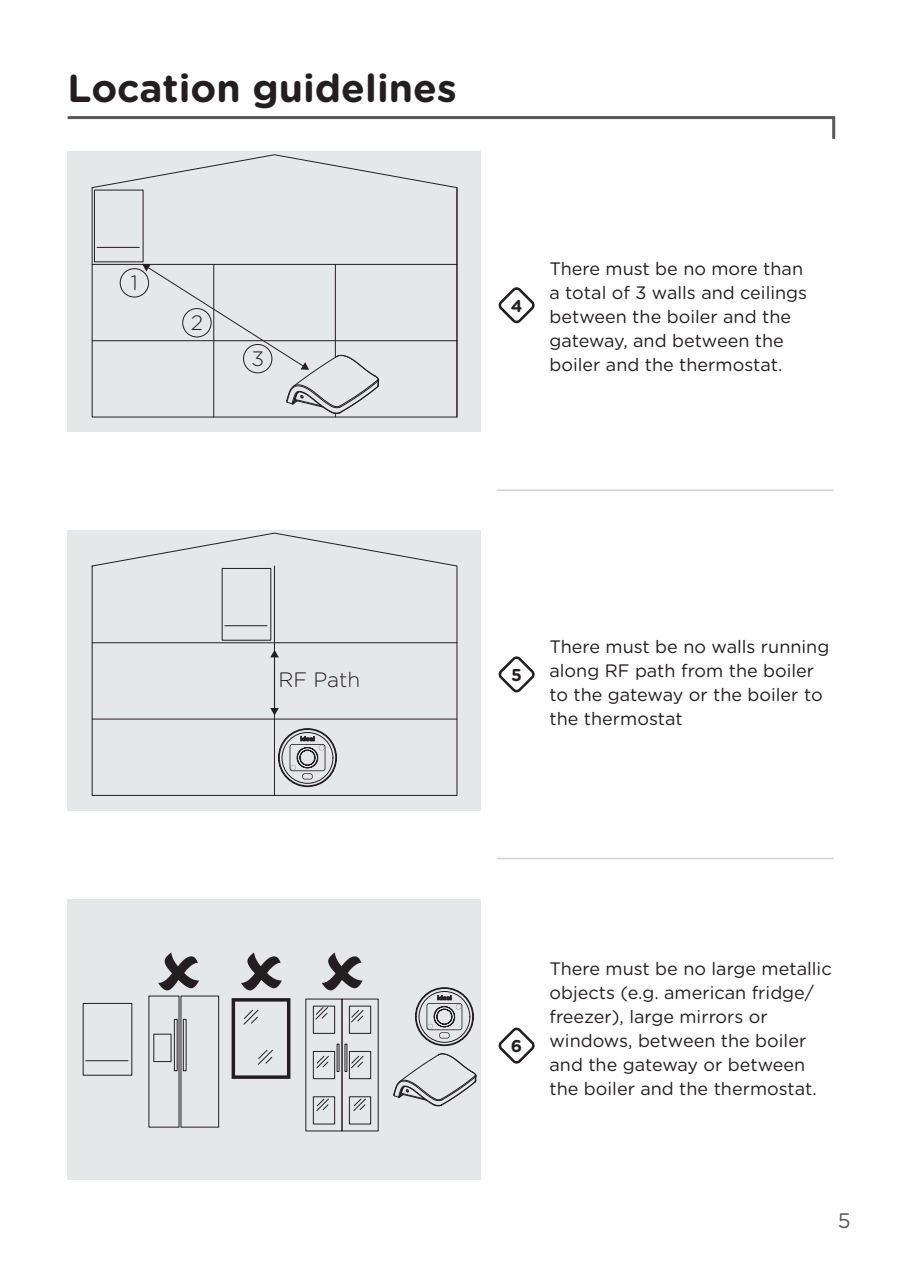
<style>
.page{position:relative;width:900px;height:1280px;background:#fff}
.page>*{position:absolute;margin:0;border:0;box-sizing:border-box;transform-origin:0 0}
.t1{font:700 39px "Gotham Rounded";color:#231f20}
.t2{font:21px "Gotham";color:#57585a}
.t3{font:300 20.7px "Gotham Rounded";letter-spacing:-.005em;color:#231f20}
.t4{font:18px/24px "Gotham Rounded";color:#231f20}
.t5{font:700 17.1px "Gotham Rounded";color:#231f20}
</style>
<div class="page">
<svg style="left:67px;top:116px;width:769px;height:23px"></svg>
<div style="left:68px;top:530px;width:413px;height:280px;background:#e6e7e9"></div>
<svg style="left:91px;top:532px;width:366px;height:264px"></svg>
<div style="left:221px;top:568px;width:50px;height:72px;border:1px solid #231f20"></div>
<hr style="left:225px;top:625px;width:42px;height:1px;background:#231f20">
<hr style="left:274px;top:566px;width:1px;height:229px;background:#231f20">
<div style="left:68px;top:899px;width:413px;height:280px;background:#e6e7e9"></div>
<svg style="left:415px;top:987px;width:59px;height:59px"></svg>
<hr style="left:86px;top:1060px;width:42px;height:1px;background:#231f20">
<svg style="left:393px;top:1053px;width:83px;height:53px"></svg>
<div style="left:231px;top:998px;width:59px;height:80px;border:3px solid #231f20"></div>
<div style="left:180px;top:995px;width:39px;height:132px;border:1px solid #231f20"></div>
<div style="left:183px;top:1018px;width:3px;height:53px;border:1px solid #231f20"></div>
<div style="left:174px;top:1018px;width:4px;height:53px;border:1px solid #231f20"></div>
<svg style="left:243px;top:1009px;width:16px;height:16px"></svg>
<svg style="left:258px;top:1049px;width:15px;height:16px"></svg>
<svg style="left:315px;top:1007px;width:13px;height:13px"></svg>
<svg style="left:351px;top:1010px;width:13px;height:13px"></svg>
<svg style="left:351px;top:1055px;width:13px;height:14px"></svg>
<svg style="left:316px;top:1055px;width:13px;height:14px"></svg>
<svg style="left:316px;top:1098px;width:13px;height:13px"></svg>
<svg style="left:353px;top:1098px;width:13px;height:13px"></svg>
<div style="left:313px;top:1005px;width:22px;height:28px;border:1px solid #231f20"></div>
<div style="left:313px;top:1050px;width:22px;height:29px;border:1px solid #231f20"></div>
<div style="left:313px;top:1096px;width:22px;height:28px;border:1px solid #231f20"></div>
<div style="left:341px;top:998px;width:37px;height:133px;border:1px solid #231f20"></div>
<div style="left:349px;top:1005px;width:22px;height:28px;border:1px solid #231f20"></div>
<div style="left:349px;top:1050px;width:22px;height:29px;border:1px solid #231f20"></div>
<div style="left:349px;top:1096px;width:22px;height:28px;border:1px solid #231f20"></div>
<div style="left:68px;top:151px;width:413px;height:281px;background:#e6e7e9"></div>
<svg style="left:91px;top:154px;width:366px;height:264px"></svg>
<hr style="left:456px;top:188px;width:1px;height:229px;background:#231f20">
<div style="left:94px;top:189px;width:49px;height:73px;border:1px solid #231f20"></div>
<hr style="left:97px;top:247px;width:42px;height:1px;background:#231f20">
<div style="left:120px;top:269px;width:28px;height:28px;background:#e6e7e9;border-radius:50%"></div>
<div style="left:120px;top:268px;width:29px;height:29px;border:1px solid #231f20;border-radius:50%"></div>
<svg style="left:142px;top:264px;width:237px;height:153px"></svg>
<hr style="left:496px;top:489px;width:337px;height:2px;background:#d1d2d4">
<hr style="left:496px;top:857px;width:337px;height:2px;background:#d1d2d4">
<svg style="left:498px;top:287px;width:37px;height:37px"></svg>
<svg style="left:498px;top:656px;width:37px;height:37px"></svg>
<svg style="left:498px;top:1027px;width:37px;height:37px"></svg>
<h1 class="t1" style="left:68px;top:59px;width:390px">Location guidelines</h1>
<p class="t3" style="left:131px;top:269px;width:8px">1</p>
<p class="t3" style="left:191px;top:309px;width:14px">2</p>
<p class="t3" style="left:251px;top:345px;width:14px">3</p>
<p class="t5" style="left:510px;top:293px;width:13px">4</p>
<p class="t4" style="left:549px;top:255px;width:259px">There must be no more than a total of 3 walls and ceilings between the boiler and the gateway, and between the boiler and the thermostat.</p>
<p class="t3" style="left:278px;top:665px;width:83px">RF Path</p>
<p class="t5" style="left:511px;top:662px;width:12px">5</p>
<p class="t4" style="left:549px;top:634px;width:281px">There must be no walls running along RF path from the boiler to the gateway or the boiler to the thermostat</p>
<p class="t5" style="left:510px;top:1033px;width:13px">6</p>
<p class="t4" style="left:549px;top:955px;width:283px">There must be no large metallic objects (e.g. american fridge/ freezer), large mirrors or windows, between the boiler and the gateway or between the boiler and the thermostat.</p>
<p class="t2" style="left:837px;top:1206px;width:14px">5</p>
</div>
